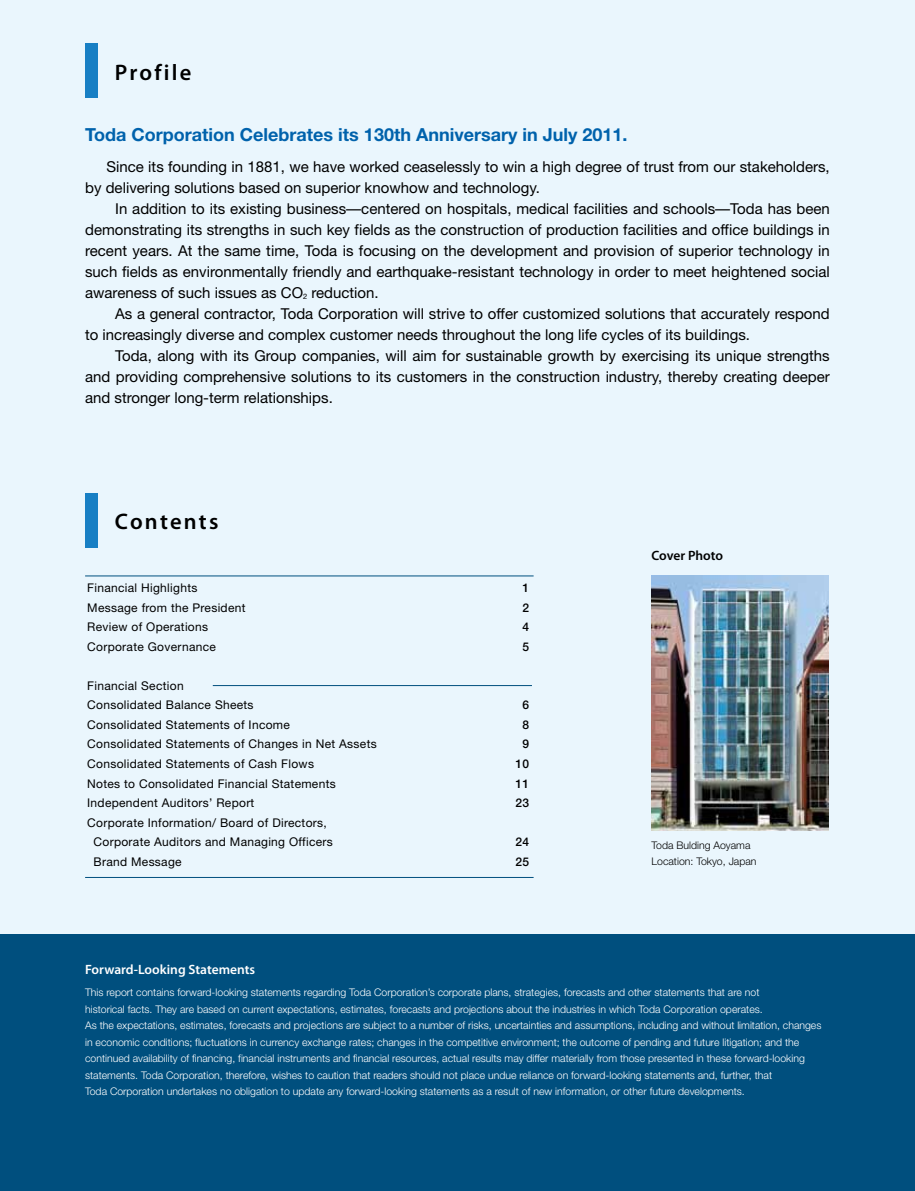
<style>
.page{position:relative;width:915px;height:1191px;background:#fff}
.page>*{position:absolute;margin:0;border:0;box-sizing:border-box;transform-origin:0 0}
.t1{font:600 22.5px "Myriad Pro";letter-spacing:.1em;color:#000}
.t2{font:700 18px "Helvetica Neue";color:#0062ac}
.t3{font:15px "Helvetica Neue";color:#000}
.t4{font:600 13.5px "Myriad Pro";color:#fff}
.t5{font:600 13.5px "Myriad Pro";letter-spacing:-.005em;color:#000}
.t6{font:12px/19.5px "Helvetica Neue";letter-spacing:.025em;color:#000}
.t7{font:500 12px "Helvetica Neue";letter-spacing:.025em;color:#000}
.t8{font:300 10.5px/16.5px "Helvetica Neue";color:#fff}
.t9{font:300 10.5px/16.5px "Helvetica Neue";color:#000}
.s1{font-size:7.5px}
</style>
<div class="page">
<div style="left:0;top:0;width:914px;height:935px;background:#eaf6fd"></div>
<div style="left:0;top:935px;width:914px;height:256px;background:#004f7e"></div>
<img style="left:651px;top:575px;width:177px;height:255px">
<hr style="left:213px;top:685px;width:318px;height:1px;background:#004f7e">
<hr style="left:85px;top:877px;width:448px;height:1px;background:#004f7e">
<hr style="left:85px;top:575px;width:448px;height:1px;background:#004f7e">
<div style="left:85px;top:44px;width:12px;height:54px;background:#187fc4"></div>
<div style="left:85px;top:493px;width:12px;height:54px;background:#187fc4"></div>
<p class="t1" style="left:115px;top:58px;width:78px">Profile</p>
<p class="t2" style="left:85px;top:123px;width:544px">Toda Corporation Celebrates its 130th Anniversary in July 2011.</p>
<p class="t3" style="left:106px;top:158px;width:724px">Since its founding in 1881, we have worked ceaselessly to win a high degree of trust from our stakeholders,</p>
<p class="t3" style="left:85px;top:179px;width:456px">by delivering solutions based on superior knowhow and technology.</p>
<p class="t3" style="left:115px;top:200px;width:716px">In addition to its existing business—centered on hospitals, medical facilities and schools—Toda has been</p>
<p class="t3" style="left:85px;top:221px;width:746px">demonstrating its strengths in such key fields as the construction of production facilities and office buildings in</p>
<p class="t3" style="left:85px;top:242px;width:746px">recent years. At the same time, Toda is focusing on the development and provision of superior technology in</p>
<p class="t3" style="left:85px;top:263px;width:746px">such fields as environmentally friendly and earthquake-resistant technology in order to meet heightened social</p>
<p class="t3" style="left:85px;top:284px;width:295px">awareness of such issues as CO<span class="s1">2</span> reduction.</p>
<p class="t3" style="left:115px;top:305px;width:715px">As a general contractor, Toda Corporation will strive to offer customized solutions that accurately respond</p>
<p class="t3" style="left:85px;top:326px;width:666px">to increasingly diverse and complex customer needs throughout the long life cycles of its buildings.</p>
<p class="t3" style="left:115px;top:347px;width:716px">Toda, along with its Group companies, will aim for sustainable growth by exercising its unique strengths</p>
<p class="t3" style="left:85px;top:368px;width:746px">and providing comprehensive solutions to its customers in the construction industry, thereby creating deeper</p>
<p class="t3" style="left:85px;top:389px;width:249px">and stronger long-term relationships.</p>
<p class="t1" style="left:115px;top:507px;width:105px">Contents</p>
<p class="t6" style="left:87px;top:578px;width:112px">Financial Highlights</p>
<p class="t7" style="left:522px;top:581px;width:8px">1</p>
<p class="t6" style="left:87px;top:598px;width:160px">Message from the President</p>
<p class="t7" style="left:522px;top:600px;width:8px">2</p>
<p class="t6" style="left:87px;top:617px;width:122px">Review of Operations</p>
<p class="t7" style="left:522px;top:620px;width:8px">4</p>
<p class="t6" style="left:87px;top:637px;width:130px">Corporate Governance</p>
<p class="t7" style="left:522px;top:639px;width:8px">5</p>
<p class="t6" style="left:87px;top:676px;width:168px">Financial Section<br>Consolidated Balance Sheets</p>
<p class="t7" style="left:522px;top:698px;width:8px">6</p>
<p class="t6" style="left:87px;top:715px;width:204px">Consolidated Statements of Income</p>
<p class="t7" style="left:522px;top:717px;width:8px">8</p>
<p class="t6" style="left:87px;top:734px;width:291px">Consolidated Statements of Changes in Net Assets</p>
<p class="t7" style="left:522px;top:737px;width:8px">9</p>
<p class="t6" style="left:87px;top:754px;width:228px">Consolidated Statements of Cash Flows</p>
<p class="t7" style="left:515px;top:756px;width:15px">10</p>
<p class="t6" style="left:87px;top:773px;width:250px">Notes to Consolidated Financial Statements</p>
<p class="t7" style="left:515px;top:776px;width:15px">11</p>
<p class="t6" style="left:87px;top:793px;width:169px">Independent Auditors’ Report</p>
<p class="t7" style="left:515px;top:795px;width:15px">23</p>
<p class="t6" style="left:87px;top:812px;width:247px;text-align:center">Corporate Information/ Board of Directors,<br>Corporate Auditors and Managing Officers</p>
<p class="t7" style="left:515px;top:834px;width:15px">24</p>
<p class="t6" style="left:93px;top:851px;width:90px">Brand Message</p>
<p class="t7" style="left:515px;top:854px;width:15px">25</p>
<p class="t5" style="left:651px;top:547px;width:73px">Cover Photo</p>
<p class="t9" style="left:651px;top:836px;width:106px">Toda Bulding Aoyama<br>Location: Tokyo, Japan</p>
<p class="t4" style="left:85px;top:961px;width:171px">Forward-Looking Statements</p>
<p class="t8" style="left:85px;top:984px;width:737px">This report contains forward-looking statements regarding Toda Corporation’s corporate plans, strategies, forecasts and other statements that are not<br>historical facts. They are based on current expectations, estimates, forecasts and projections about the industries in which Toda Corporation operates.<br>As the expectations, estimates, forecasts and projections are subject to a number of risks, uncertainties and assumptions, including and without limitation, changes in economic conditions; fluctuations in currency exchange rates; changes in the competitive environment; the outcome of pending and future litigation; and the continued availability of financing, financial instruments and financial resources, actual results may differ materially from those presented in these forward-looking statements. Toda Corporation, therefore, wishes to caution that readers should not place undue reliance on forward-looking statements and, further, that<br>Toda Corporation undertakes no obligation to update any forward-looking statements as a result of new information, or other future developments.</p>
</div>
